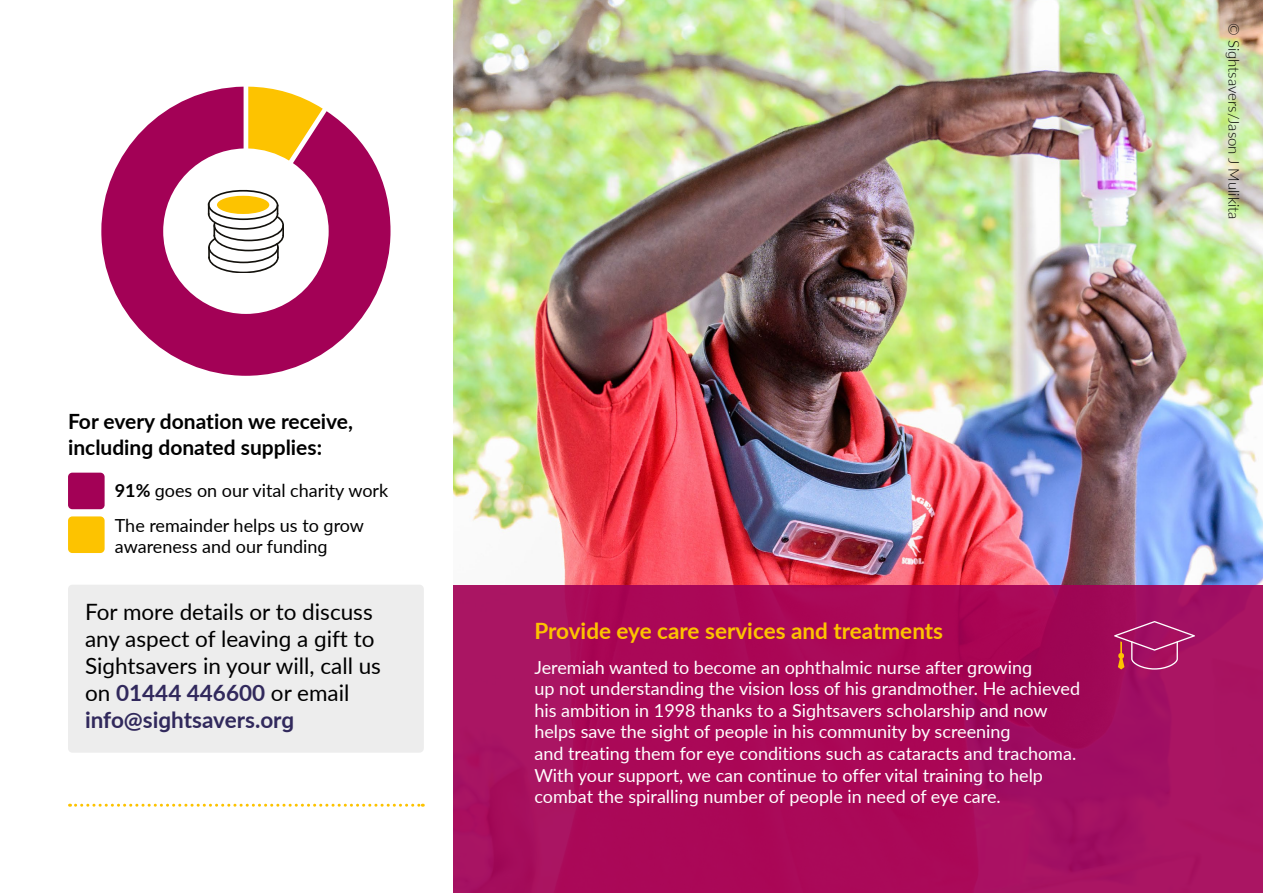
<style>
.page{position:relative;width:1263px;height:893px;background:#fff}
.page>*{position:absolute;margin:0;border:0;box-sizing:border-box;transform-origin:0 0}
.t1{font:22.5px/27px "Lato";color:#000}
.H2_Raspberry{font:700 22.5px "Lato";color:#fdc300}
.t2{font:700 21px/25.2px "Lato";color:#000}
.t3{font:18px/21.6px "Lato";color:#fff}
.t4{font:18px/21.6px "Lato";color:#000}
.t5{font:300 15px "Lato";color:#000}
.s1{font-weight:700}
.s2{font-weight:700;color:#31295c}
</style>
<div class="page">
<svg style="left:70px;top:804px;width:353px;height:3px"></svg>
<img style="left:454px;top:0;width:809px;height:585px">
<div style="left:68px;top:516px;width:37px;height:37px;background:#fdc300;border-radius:4px"></div>
<div style="left:68px;top:473px;width:37px;height:36px;background:#a30156;border-radius:4px"></div>
<div style="left:454px;top:585px;width:809px;height:308px;background:#aa0958"></div>
<svg style="left:101px;top:87px;width:289px;height:289px;fill:#a30156"></svg>
<svg style="left:208px;top:190px;width:76px;height:83px"></svg>
<div style="left:68px;top:585px;width:356px;height:168px;background:#ededed;border-radius:4px"></div>
<svg style="left:1114px;top:621px;width:81px;height:49px"></svg>
<p class="t2" style="left:68px;top:408px;width:287px">For every donation we receive, including donated supplies:</p>
<p class="t4" style="left:115px;top:479px;width:275px"><span class="s1">91%</span> goes on our vital charity work</p>
<p class="t4" style="left:115px;top:514px;width:251px">The remainder helps us to grow awareness and our funding</p>
<p class="t1" style="left:85px;top:597px;width:297px">For more details or to discuss any aspect of leaving a gift to<br>Sightsavers in your will, call us on <span class="s2">01444 446600</span> or email <span class="s2">info@sightsavers.org</span></p>
<h2 class="H2_Raspberry" style="left:534px;top:614px;width:410px">Provide eye care services and treatments</h2>
<p class="t3" style="left:534px;top:655px;width:547px">Jeremiah wanted to become an ophthalmic nurse after growing<br>up not understanding the vision loss of his grandmother. He achieved his ambition in 1998 thanks to a Sightsavers scholarship and now helps save the sight of people in his community by screening<br>and treating them for eye conditions such as cataracts and trachoma.<br>With your support, we can continue to offer vital training to help combat the spiralling number of people in need of eye care.</p>
<p class="t5" style="left:1244px;top:23px;width:198px;rotate:90deg">© Sightsavers/Jason J Mulikita</p>
</div>
